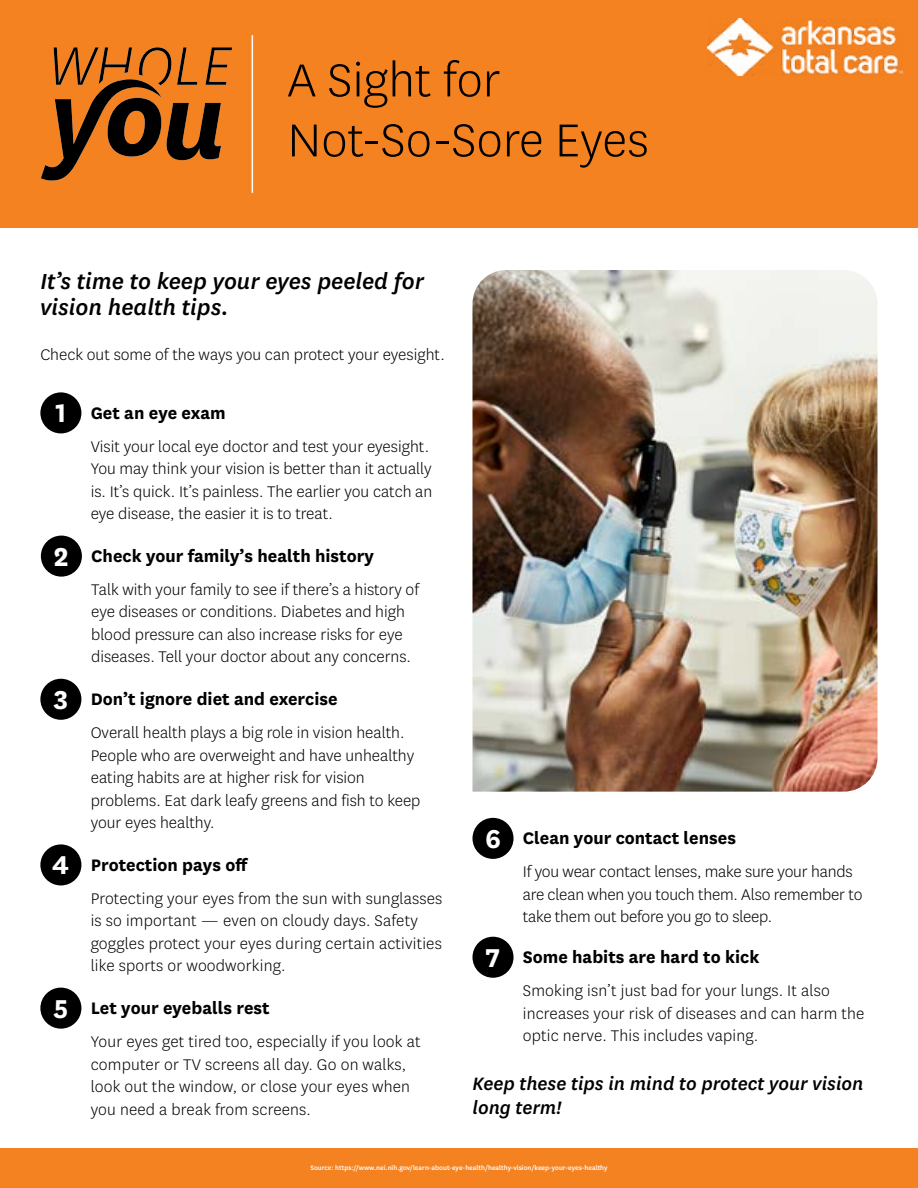
<style>
.page{position:relative;width:918px;height:1188px;background:#fff}
.page>*{position:absolute;margin:0;border:0;box-sizing:border-box;transform-origin:0 0}
.t1{font:300 54px/60px "Centene Sans";color:#000}
.t2{font:700 30.3px "Centene Sans";color:#fff}
.t3{font:italic 500 25.5px/25.5px "Centene Sans";color:#000}
.t4{font:italic 500 21px/24px "Centene Sans";color:#000}
.t5{font:700 19.5px "Centene Sans";color:#000}
.t6{font:300 18px/22.5px "Centene Sans";color:#000}
.t7{font:500 7.5px "Centene Sans";color:#fff}
</style>
<div class="page">
<div style="left:0;top:1148px;width:918px;height:40px;background:#f58220"></div>
<div style="left:0;top:0;width:918px;height:228px;background:#f58220"></div>
<hr style="left:252px;top:35px;width:1px;height:158px;background:#fff">
<img style="left:472px;top:270px;width:406px;height:522px">
<div style="left:40px;top:392px;width:41px;height:41px;background:#000;border-radius:50%"></div>
<div style="left:41px;top:536px;width:41px;height:41px;background:#000;border-radius:50%"></div>
<div style="left:40px;top:679px;width:41px;height:41px;background:#000;border-radius:50%"></div>
<div style="left:40px;top:844px;width:41px;height:41px;background:#000;border-radius:50%"></div>
<div style="left:40px;top:988px;width:41px;height:41px;background:#000;border-radius:50%"></div>
<div style="left:472px;top:818px;width:42px;height:41px;background:#000;border-radius:50%"></div>
<div style="left:472px;top:937px;width:42px;height:41px;background:#000;border-radius:50%"></div>
<svg style="left:41px;top:47px;width:191px;height:134px"></svg>
<img style="left:707px;top:19px;width:196px;height:57px">
<h2 class="t1" style="left:287px;top:48px;width:363px">A Sight for<br>Not-So-Sore Eyes</h2>
<h3 class="t3" style="left:40px;top:267px;width:385px">It’s time to keep your eyes peeled for vision health tips.</h3>
<p class="t6" style="left:40px;top:342px;width:406px">Check out some of the ways you can protect your eyesight.</p>
<p class="t2" style="left:55px;top:392px;width:13px">1</p>
<p class="t5" style="left:91px;top:399px;width:137px">Get an eye exam</p>
<p class="t6" style="left:91px;top:435px;width:343px">Visit your local eye doctor and test your eyesight.<br>You may think your vision is better than it actually is. It’s quick. It’s painless. The earlier you catch an eye disease, the easier it is to treat.</p>
<p class="t2" style="left:54px;top:535px;width:16px">2</p>
<p class="t5" style="left:91px;top:542px;width:284px">Check your family’s health history</p>
<p class="t6" style="left:91px;top:578px;width:329px">Talk with your family to see if there’s a history of eye diseases or conditions. Diabetes and high blood pressure can also increase risks for eye diseases. Tell your doctor about any concerns.</p>
<p class="t2" style="left:54px;top:678px;width:16px">3</p>
<p class="t5" style="left:91px;top:685px;width:248px">Don’t ignore diet and exercise</p>
<p class="t6" style="left:91px;top:721px;width:331px">Overall health plays a big role in vision health.<br>People who are overweight and have unhealthy eating habits are at higher risk for vision problems. Eat dark leafy greens and fish to keep your eyes healthy.</p>
<p class="t2" style="left:52px;top:844px;width:19px">4</p>
<p class="t5" style="left:91px;top:851px;width:159px">Protection pays off</p>
<p class="t6" style="left:91px;top:887px;width:353px">Protecting your eyes from the sun with sunglasses is so important — even on cloudy days. Safety goggles protect your eyes during certain activities like sports or woodworking.</p>
<p class="t2" style="left:53px;top:987px;width:16px">5</p>
<p class="t5" style="left:91px;top:994px;width:181px">Let your eyeballs rest</p>
<p class="t6" style="left:91px;top:1030px;width:331px">Your eyes get tired too, especially if you look at computer or TV screens all day. Go on walks, look out the window, or close your eyes when you need a break from screens.</p>
<p class="t2" style="left:485px;top:817px;width:17px">6</p>
<p class="t5" style="left:523px;top:824px;width:215px">Clean your contact lenses</p>
<p class="t6" style="left:523px;top:860px;width:341px">If you wear contact lenses, make sure your hands are clean when you touch them. Also remember to take them out before you go to sleep.</p>
<p class="t2" style="left:486px;top:936px;width:16px">7</p>
<p class="t5" style="left:523px;top:943px;width:238px">Some habits are hard to kick</p>
<p class="t6" style="left:523px;top:979px;width:343px">Smoking isn’t just bad for your lungs. It also increases your risk of diseases and can harm the optic nerve. This includes vaping.</p>
<p class="t4" style="left:472px;top:1070px;width:392px">Keep these tips in mind to protect your vision long term!</p>
<p class="t7" style="left:310px;top:1163px;width:299px">Source: https://www.nei.nih.gov/learn-about-eye-health/healthy-vision/keep-your-eyes-healthy</p>
</div>
